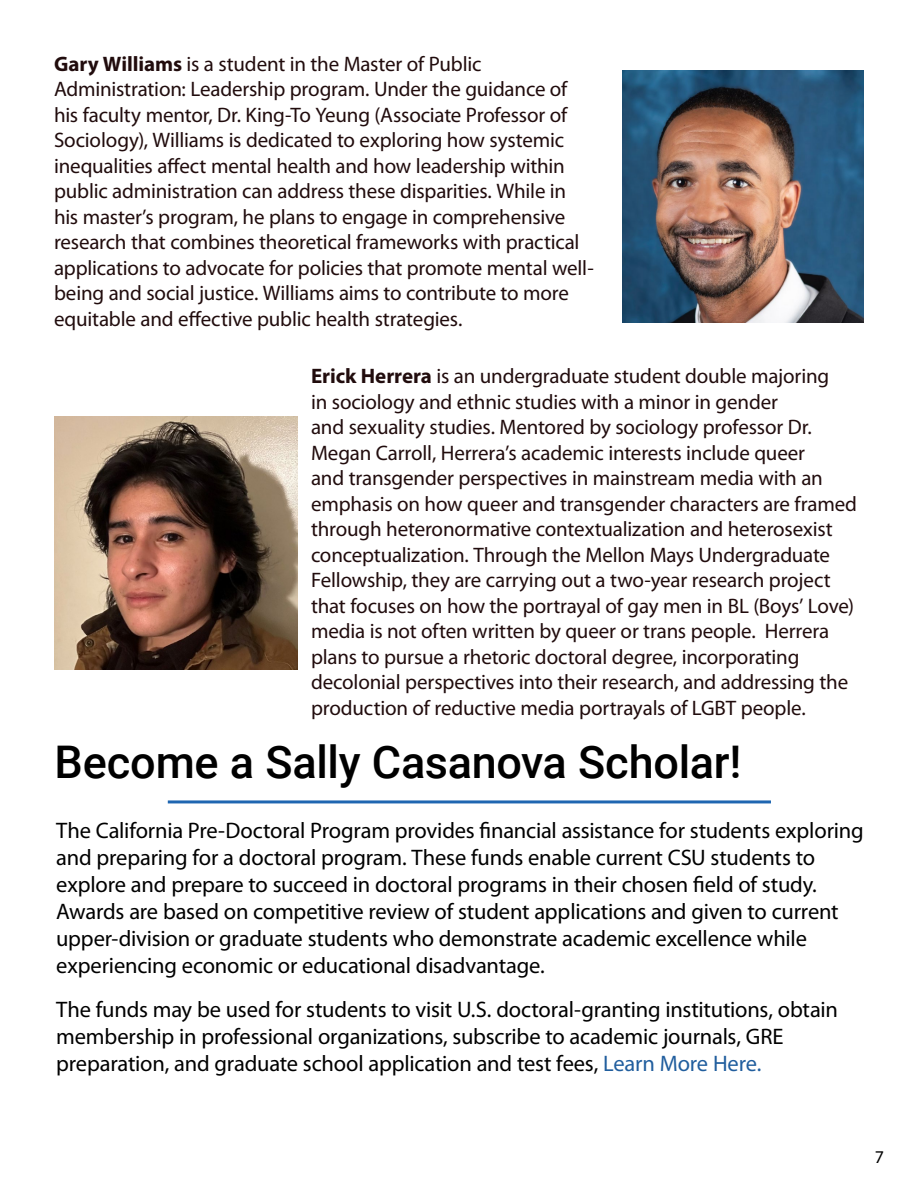
<style>
.page{position:relative;width:918px;height:1188px;background:#fff}
.page>*{position:absolute;margin:0;border:0;box-sizing:border-box;transform-origin:0 0}
.t1{font:500 45px "Roboto";letter-spacing:-.005em;color:#000}
.t2{font:22.5px/27px "Myriad Pro";letter-spacing:-.01em;color:#000}
.t3{font:21px/25.5px "Myriad Pro";letter-spacing:-.01em;color:#210c0d}
.t4{font:18px "Myriad Pro";color:#000}
.s1{font-weight:700}
.s2{color:#215e9e}
</style>
<div class="page">
<img style="left:622px;top:70px;width:242px;height:253px">
<img style="left:54px;top:416px;width:243px;height:253px">
<hr style="left:168px;top:800px;width:603px;height:3px;background:#1f66b1">
<p class="t3" style="left:54px;top:51px;width:541px"><span class="s1">Gary Williams</span> is a student in the Master of Public Administration: Leadership program. Under the guidance of his faculty mentor, Dr. King-To Yeung (Associate Professor of Sociology), Williams is dedicated to exploring how systemic inequalities affect mental health and how leadership within public administration can address these disparities. While in his master’s program, he plans to engage in comprehensive research that combines theoretical frameworks with practical applications to advocate for policies that promote mental well&shy;being and social justice. Williams aims to contribute to more equitable and effective public health strategies.</p>
<p class="t3" style="left:311px;top:363px;width:548px"><span class="s1">Erick Herrera</span> is an undergraduate student double majoring<br>in sociology and ethnic studies with a minor in gender<br>and sexuality studies. Mentored by sociology professor Dr.<br>Megan Carroll, Herrera’s academic interests include queer<br>and transgender perspectives in mainstream media with an emphasis on how queer and transgender characters are framed through heteronormative contextualization and heterosexist conceptualization. Through the Mellon Mays Undergraduate Fellowship, they are carrying out a two-year research project that focuses on how the portrayal of gay men in BL (Boys’ Love) media is not often written by queer or trans people. Herrera plans to pursue a rhetoric doctoral degree, incorporating decolonial perspectives into their research, and addressing the production of reductive media portrayals of LGBT people.</p>
<h1 class="t1" style="left:55px;top:730px;width:688px">Become a Sally Casanova Scholar!</h1>
<p class="t2" style="left:56px;top:817px;width:809px">The California Pre-Doctoral Program provides financial assistance for students exploring and preparing for a doctoral program. These funds enable current CSU students to explore and prepare to succeed in doctoral programs in their chosen field of study.<br>Awards are based on competitive review of student applications and given to current upper-division or graduate students who demonstrate academic excellence while experiencing economic or educational disadvantage.</p>
<p class="t2" style="left:56px;top:995px;width:783px">The funds may be used for students to visit U.S. doctoral-granting institutions, obtain membership in professional organizations, subscribe to academic journals, GRE preparation, and graduate school application and test fees, <span class="s2">Learn More Here.</span></p>
<p class="t4" style="left:875px;top:1146px;width:11px">7</p>
</div>
